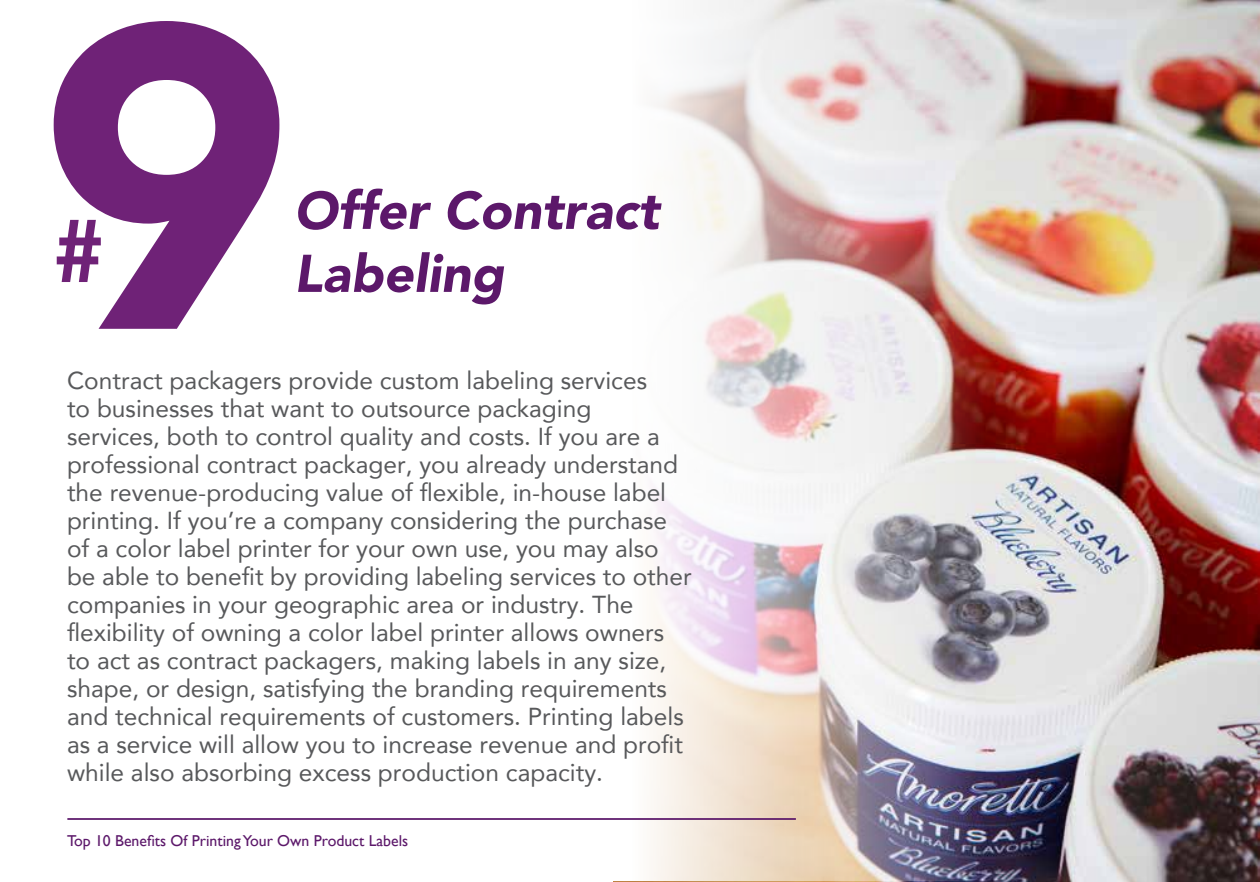
<style>
.page{position:relative;width:1260px;height:882px;background:#fff}
.page>*{position:absolute;margin:0;border:0;box-sizing:border-box;transform-origin:0 0}
.t1{font:900 427.53px "Avenir";color:#6f2277}
.t2{font:900 87.85px "Avenir";color:#6f2277}
.t3{font:italic 900 52.5px/63px "Avenir";color:#5c186a}
.t4{font:24.5px/28px "Avenir";color:#58595b}
.t5{font:15.75px "Gill Sans";color:#5c186a}
</style>
<div class="page">
<img style="left:613px;top:0;width:647px;height:882px">
<img style="left:613px;top:1px;width:439px;height:880px">
<hr style="left:67px;top:818px;width:729px;height:2px;background:#5c186a">
<h1 class="t1" style="left:39px;top:-186px;width:255px">9</h1>
<h2 class="t2" style="left:53px;top:176px;width:53px">#</h2>
<h3 class="t3" style="left:294px;top:179px;width:367px">Offer Contract<br>Labeling</h3>
<p class="t4" style="left:67px;top:366px;width:626px">Contract packagers provide custom labeling services<br>to businesses that want to outsource packaging<br>services, both to control quality and costs. If you are a professional contract packager, you already understand the revenue-producing value of flexible, in-house label printing. If you’re a company considering the purchase of a color label printer for your own use, you may also be able to benefit by providing labeling services to other companies in your geographic area or industry. The flexibility of owning a color label printer allows owners to act as contract packagers, making labels in any size, shape, or design, satisfying the branding requirements and technical requirements of customers. Printing labels as a service will allow you to increase revenue and profit while also absorbing excess production capacity.</p>
<p class="t5" style="left:67px;top:831px;width:343px">Top 10 Benefits Of Printing Your Own Product Labels</p>
</div>
